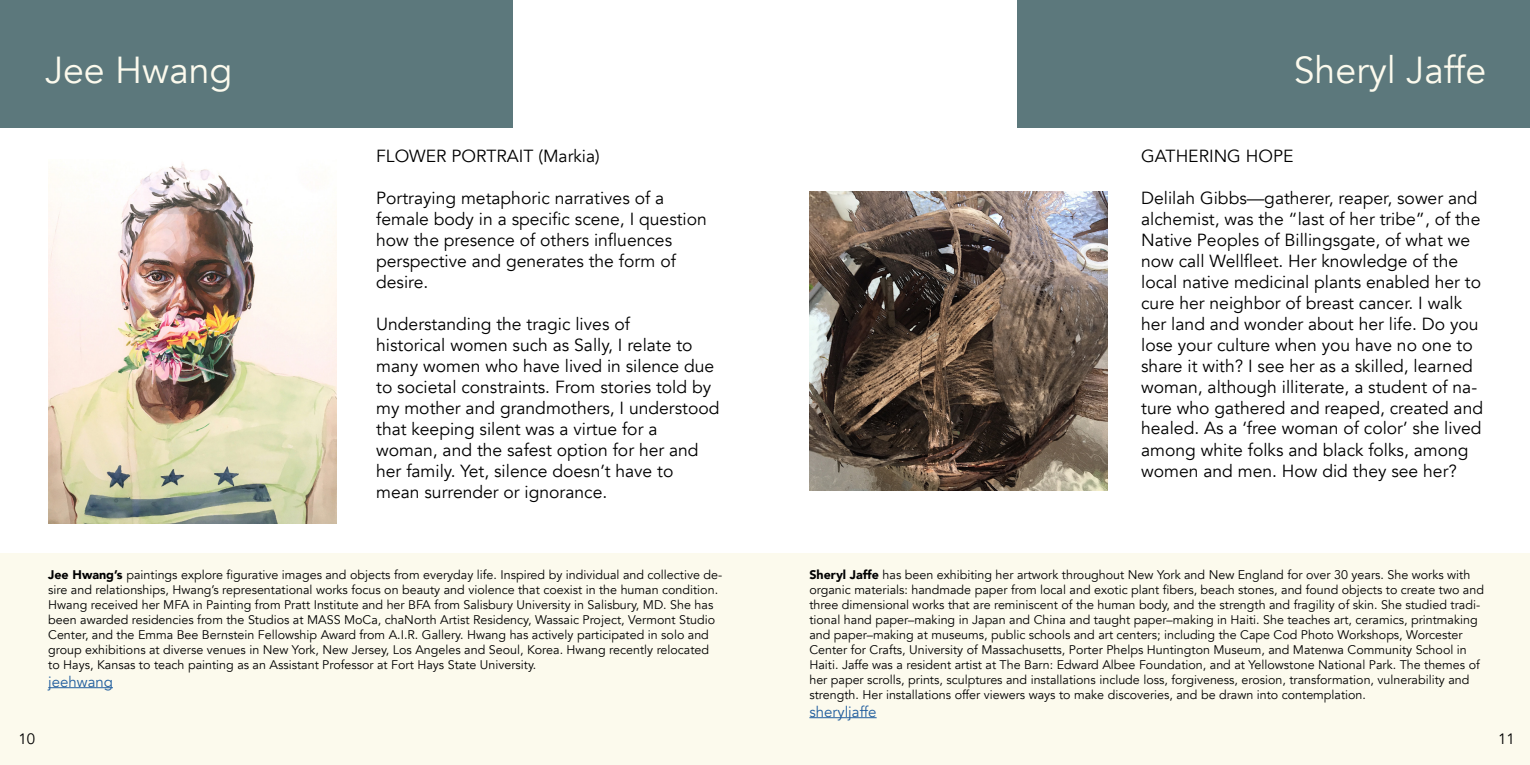
<style>
.page{position:relative;width:1530px;height:765px;background:#fff}
.page>*{position:absolute;margin:0;border:0;box-sizing:border-box;transform-origin:0 0}
.t1{font:37.5px "Avenir";color:#fcfaed}
.t2{font:17.5px/21px "Avenir";color:#000}
.t3{font:15px "Avenir";color:#215e9e}
.t4{font:15px "Avenir";color:#000}
.t5{font:12.5px/15px "Avenir";color:#000}
.s1{font-weight:900}
</style>
<div class="page">
<div style="left:0;top:0;width:513px;height:128px;background:#5c787c"></div>
<div style="left:1017px;top:0;width:513px;height:128px;background:#5c787c"></div>
<div style="left:0;top:553px;width:1530px;height:212px;background:#fcfaed"></div>
<hr style="left:48px;top:687px;width:65px;height:1px;background:#215e9e">
<img style="left:48px;top:163px;width:288px;height:360px">
<hr style="left:809px;top:717px;width:68px;height:1px;background:#215e9e">
<img style="left:809px;top:192px;width:299px;height:298px">
<h1 class="t1" style="left:45px;top:47px;width:189px">Jee Hwang</h1>
<h1 class="t1" style="left:1294px;top:47px;width:194px">Sheryl Jaffe</h1>
<h2 class="t2" style="left:376px;top:145px;width:225px">FLOWER PORTRAIT (Markia)</h2>
<h2 class="t2" style="left:376px;top:187px;width:332px">Portraying metaphoric narratives of a female body in a specific scene, I question how the presence of others influences perspective and generates the form of desire.</h2>
<p class="t2" style="left:376px;top:313px;width:345px">Understanding the tragic lives of<br>historical women such as Sally, I relate to many women who have lived in silence due to societal constraints. From stories told by my mother and grandmothers, I understood that keeping silent was a virtue for a woman, and the safest option for her and her family. Yet, silence doesn’t have to mean surrender or ignorance.</p>
<p class="t5" style="left:48px;top:567px;width:676px"><span class="s1">Jee Hwang’s</span> paintings explore figurative images and objects from everyday life. Inspired by individual and collective de&shy;sire and relationships, Hwang’s representational works focus on beauty and violence that coexist in the human condition.<br>Hwang received her MFA in Painting from Pratt Institute and her BFA from Salisbury University in Salisbury, MD. She has been awarded residencies from the Studios at MASS MoCa, chaNorth Artist Residency, Wassaic Project, Vermont Studio Center, and the Emma Bee Bernstein Fellowship Award from A.I.R. Gallery. Hwang has actively participated in solo and group exhibitions at diverse venues in New York, New Jersey, Los Angeles and Seoul, Korea. Hwang recently relocated to Hays, Kansas to teach painting as an Assistant Professor at Fort Hays State University.</p>
<p class="t3" style="left:48px;top:672px;width:66px">jeehwang</p>
<h2 class="t2" style="left:1141px;top:145px;width:154px">GATHERING HOPE</h2>
<p class="t2" style="left:1141px;top:187px;width:343px">Delilah Gibbs—gatherer, reaper, sower and alchemist, was the “last of her tribe”, of the Native Peoples of Billingsgate, of what we now call Wellfleet. Her knowledge of the local native medicinal plants enabled her to cure her neighbor of breast cancer. I walk her land and wonder about her life. Do you lose your culture when you have no one to share it with? I see her as a skilled, learned woman, although illiterate, a student of na&shy;ture who gathered and reaped, created and healed. As a ‘free woman of color’ she lived among white folks and black folks, among women and men. How did they see her?</p>
<p class="t5" style="left:809px;top:567px;width:676px"><span class="s1">Sheryl Jaffe</span> has been exhibiting her artwork throughout New York and New England for over 30 years. She works with organic materials: handmade paper from local and exotic plant fibers, beach stones, and found objects to create two and three dimensional works that are reminiscent of the human body, and the strength and fragility of skin. She studied tradi&shy;tional hand paper–making in Japan and China and taught paper–making in Haiti. She teaches art, ceramics, printmaking and paper–making at museums, public schools and art centers; including the Cape Cod Photo Workshops, Worcester Center for Crafts, University of Massachusetts, Porter Phelps Huntington Museum, and Matenwa Community School in Haiti. Jaffe was a resident artist at The Barn: Edward Albee Foundation, and at Yellowstone National Park. The themes of her paper scrolls, prints, sculptures and installations include loss, forgiveness, erosion, transformation, vulnerability and strength. Her installations offer viewers ways to make discoveries, and be drawn into contemplation.</p>
<p class="t3" style="left:809px;top:702px;width:69px">sheryljaffe</p>
<p class="t4" style="left:19px;top:730px;width:18px">10</p>
<p class="t4" style="left:1498px;top:730px;width:18px">11</p>
</div>
